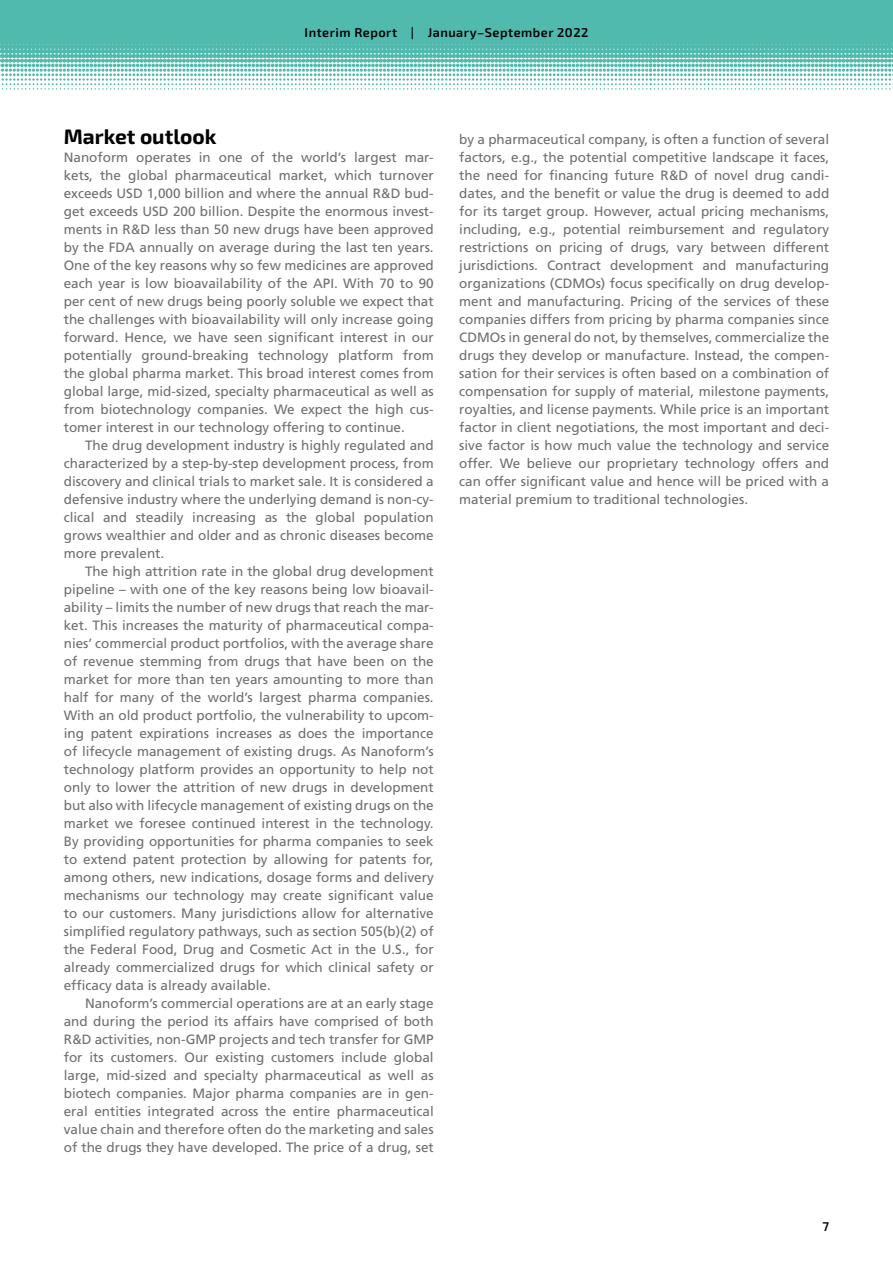
<style>
.page{position:relative;width:893px;height:1263px;background:#fff}
.page>*{position:absolute;margin:0;border:0;box-sizing:border-box;transform-origin:0 0}
.t1{font:700 21px "Exo 2.0";color:#000}
.t2{font:13.5px/18px "Frutiger";color:#706f6f;text-align:justify}
.t3{font:600 12.75px "Exo 2.0";letter-spacing:.04em;color:#000}
</style>
<div class="page">
<svg style="left:0;top:0;width:893px;height:90px"></svg>
<p class="t3" style="left:305px;top:25px;width:285px">Interim Report | January–September 2022</p>
<h1 class="t1" style="left:64px;top:124px;width:154px">Market outlook</h1>
<p class="t2" style="left:64px;top:148px;width:371px">Nanoform operates in one of the world’s largest mar&shy;kets, the global pharmaceutical market, which turnover exceeds USD 1,000 billion and where the annual R&amp;D bud&shy;get exceeds USD 200 billion. Despite the enormous invest&shy;ments in R&amp;D less than 50 new drugs have been approved by the FDA annually on average during the last ten years.<br>One of the key reasons why so few medicines are approved each year is low bioavailability of the API. With 70 to 90 per cent of new drugs being poorly soluble we expect that the challenges with bioavailability will only increase going forward. Hence, we have seen significant interest in our potentially ground-breaking technology platform from the global pharma market. This broad interest comes from global large, mid-sized, specialty pharmaceutical as well as from biotechnology companies. We expect the high cus&shy;tomer interest in our technology offering to continue.</p>
<p class="t2" style="left:64px;top:436px;width:371px;text-indent:21px">The drug development industry is highly regulated and characterized by a step-by-step development process, from discovery and clinical trials to market sale. It is considered a defensive industry where the underlying demand is non-cy&shy;clical and steadily increasing as the global population grows wealthier and older and as chronic diseases become more prevalent.</p>
<p class="t2" style="left:64px;top:562px;width:371px;text-indent:21px">The high attrition rate in the global drug development pipeline – with one of the key reasons being low bioavail&shy;ability – limits the number of new drugs that reach the mar&shy;ket. This increases the maturity of pharmaceutical compa&shy;nies’ commercial product portfolios, with the average share of revenue stemming from drugs that have been on the market for more than ten years amounting to more than half for many of the world’s largest pharma companies.<br>With an old product portfolio, the vulnerability to upcom&shy;ing patent expirations increases as does the importance of lifecycle management of existing drugs. As Nanoform’s technology platform provides an opportunity to help not only to lower the attrition of new drugs in development but also with lifecycle management of existing drugs on the market we foresee continued interest in the technology.<br>By providing opportunities for pharma companies to seek to extend patent protection by allowing for patents for, among others, new indications, dosage forms and delivery mechanisms our technology may create significant value to our customers. Many jurisdictions allow for alternative simplified regulatory pathways, such as section 505(b)(2) of the Federal Food, Drug and Cosmetic Act in the U.S., for already commercialized drugs for which clinical safety or efficacy data is already available.</p>
<p class="t2" style="left:64px;top:994px;width:371px;text-indent:21px">Nanoform’s commercial operations are at an early stage and during the period its affairs have comprised of both R&amp;D activities, non-GMP projects and tech transfer for GMP for its customers. Our existing customers include global large, mid-sized and specialty pharmaceutical as well as biotech companies. Major pharma companies are in gen&shy;eral entities integrated across the entire pharmaceutical value chain and therefore often do the marketing and sales of the drugs they have developed. The price of a drug, set</p>
<p class="t2" style="left:459px;top:130px;width:371px">by a pharmaceutical company, is often a function of several factors, e.g., the potential competitive landscape it faces, the need for financing future R&amp;D of novel drug candi&shy;dates, and the benefit or value the drug is deemed to add for its target group. However, actual pricing mechanisms, including, e.g., potential reimbursement and regulatory restrictions on pricing of drugs, vary between different jurisdictions. Contract development and manufacturing organizations (CDMOs) focus specifically on drug develop&shy;ment and manufacturing. Pricing of the services of these companies differs from pricing by pharma companies since CDMOs in general do not, by themselves, commercialize the drugs they develop or manufacture. Instead, the compen&shy;sation for their services is often based on a combination of compensation for supply of material, milestone payments, royalties, and license payments. While price is an important factor in client negotiations, the most important and deci&shy;sive factor is how much value the technology and service offer. We believe our proprietary technology offers and can offer significant value and hence will be priced with a material premium to traditional technologies.</p>
<p class="t3" style="left:823px;top:1219px;width:8px">7</p>
</div>
